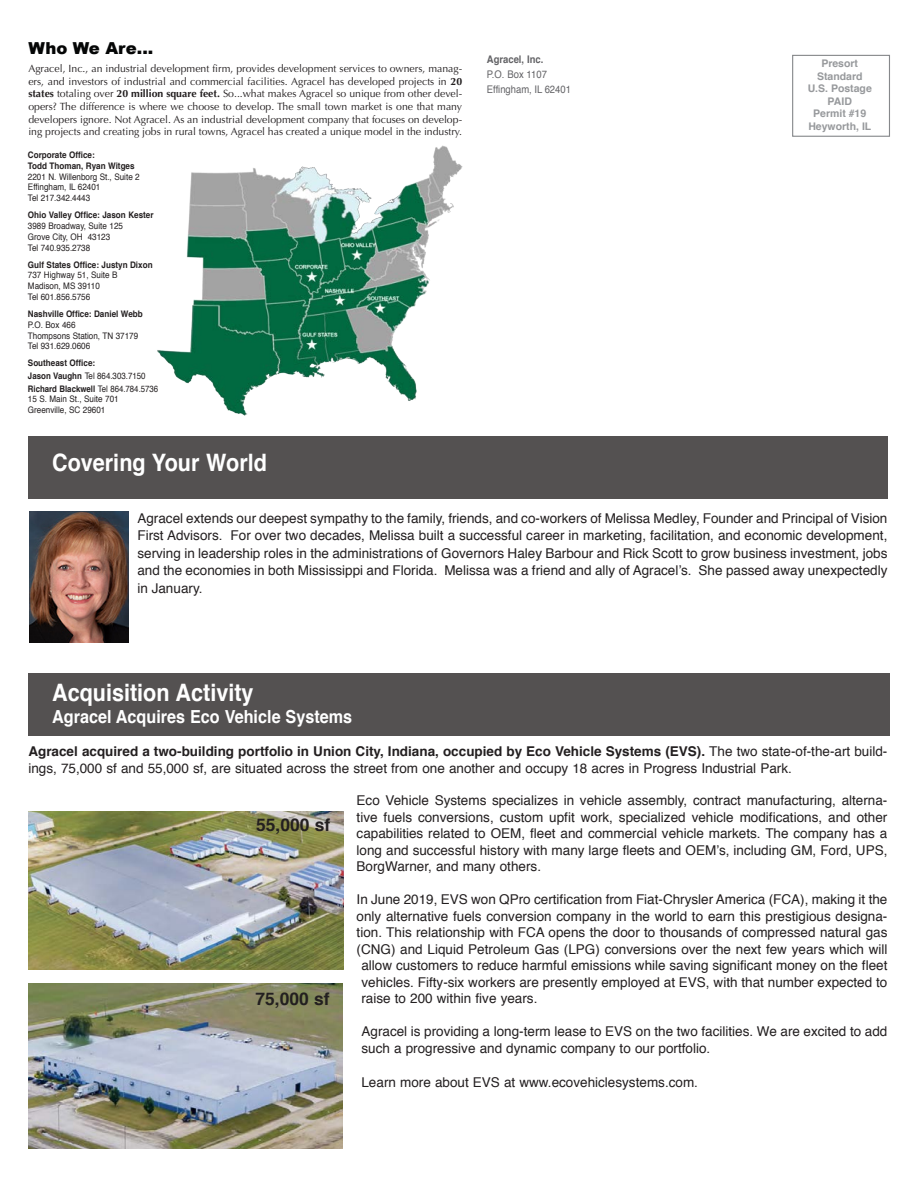
<style>
.page{position:relative;width:918px;height:1188px;background:#fff}
.page>*{position:absolute;margin:0;border:0;box-sizing:border-box;transform-origin:0 0}
.t1{font:700 24px "Helvetica";color:#fff;scale:.9 1}
.t2{font:700 18px "Helvetica";color:#fff;scale:.9 1}
.t3{font:700 17.4px "Helvetica";color:#231f20}
.t4{font:900 16.5px "Arial";color:#050606}
.t5{font:13.5px/16.5px "Helvetica";color:#231f20}
.t6{font:10.5px/12.6px "Optima";color:#231f20;text-align:justify}
.t7{font:700 10.5px "Helvetica";color:#97999c}
.t8{font:10.5px "Helvetica";color:#636366;scale:.9 1}
.t9{font:700 10.5px "Helvetica";color:#636366;scale:.9 1}
.t10{font:9px "Helvetica";color:#231f20;scale:.9 1}
.t11{font:700 9px "Helvetica";color:#231f20;scale:.9 1}
.t12{font:700 9px "Helvetica";color:#231f20;scale:.87 1}
.t13{font:9px "Helvetica";color:#231f20;scale:.88 1}
.s1{font-weight:700}
.s2{font-weight:400}
</style>
<div class="page">
<div style="left:28px;top:673px;width:862px;height:62px;background:#545151"></div>
<div style="left:792px;top:55px;width:98px;height:82px;border:1px solid #86888b"></div>
<img style="left:157px;top:145px;width:305px;height:271px">
<div style="left:28px;top:436px;width:859px;height:62px;background:#545151"></div>
<img style="left:29px;top:984px;width:314px;height:165px">
<img style="left:28px;top:811px;width:315px;height:159px">
<img style="left:30px;top:512px;width:98px;height:130px">
<p class="t4" style="left:28px;top:36px;width:127px">Who We Are...</p>
<p class="t6" style="left:28px;top:62px;width:435px">Agracel, Inc., an industrial development firm, provides development services to owners, manag&shy;ers, and investors of industrial and commercial facilities. Agracel has developed projects in <span class="s1">20 states</span> totaling over <span class="s1">20 million square feet.</span> So...what makes Agracel so unique from other devel&shy;opers? The difference is where we choose to develop. The small town market is one that many developers ignore. Not Agracel. As an industrial development company that focuses on develop&shy;ing projects and creating jobs in rural towns, Agracel has created a unique model in the industry.</p>
<p class="t11" style="left:28px;top:147px;width:76px">Corporate Office:</p>
<p class="t11" style="left:28px;top:158px;width:120px">Todd Thoman, Ryan Witges</p>
<p class="t10" style="left:28px;top:169px;width:126px">2201 N. Willenborg St., Suite 2</p>
<p class="t10" style="left:28px;top:180px;width:82px">Effingham, IL 62401</p>
<p class="t10" style="left:28px;top:191px;width:71px">Tel 217.342.4443</p>
<p class="t11" style="left:28px;top:208px;width:141px">Ohio Valley Office: Jason Kester</p>
<p class="t10" style="left:28px;top:219px;width:107px">3989 Broadway, Suite 125</p>
<p class="t10" style="left:28px;top:230px;width:93px">Grove City, OH 43123</p>
<p class="t10" style="left:28px;top:241px;width:71px">Tel 740.935.2738</p>
<p class="t11" style="left:28px;top:257px;width:140px">Gulf States Office: Justyn Dixon</p>
<p class="t10" style="left:28px;top:268px;width:101px">737 Highway 51, Suite B</p>
<p class="t10" style="left:28px;top:279px;width:81px">Madison, MS 39110</p>
<p class="t10" style="left:28px;top:290px;width:71px">Tel 601.856.5756</p>
<p class="t11" style="left:28px;top:306px;width:129px">Nashville Office: Daniel Webb</p>
<p class="t10" style="left:28px;top:318px;width:54px">P.O. Box 466</p>
<p class="t10" style="left:28px;top:328px;width:124px">Thompsons Station, TN 37179</p>
<p class="t10" style="left:28px;top:339px;width:71px">Tel 931.629.0606</p>
<p class="t11" style="left:28px;top:356px;width:76px">Southeast Office:</p>
<p class="t13" style="left:28px;top:369px;width:135px"><span class="s1">Jason Vaughn</span> Tel 864.303.7150</p>
<p class="t12" style="left:28px;top:381px;width:151px">Richard Blackwell <span class="s2">Tel 864.784.5736</span></p>
<p class="t10" style="left:28px;top:392px;width:102px">15 S. Main St., Suite 701</p>
<p class="t10" style="left:28px;top:403px;width:88px">Greenville, SC 29601</p>
<p class="t1" style="left:52px;top:443px;width:240px">Covering Your World</p>
<p class="t9" style="left:487px;top:51px;width:64px">Agracel, Inc.</p>
<p class="t8" style="left:487px;top:67px;width:68px">P.O. Box 1107</p>
<p class="t8" style="left:487px;top:82px;width:95px">Effingham, IL 62401</p>
<p class="t7" style="left:821px;top:55px;width:38px">Presort</p>
<p class="t7" style="left:817px;top:67px;width:47px">Standard</p>
<p class="t7" style="left:808px;top:80px;width:66px">U.S. Postage</p>
<p class="t7" style="left:828px;top:93px;width:26px">PAID</p>
<p class="t7" style="left:813px;top:105px;width:55px">Permit #19</p>
<p class="t7" style="left:808px;top:118px;width:65px">Heyworth, IL</p>
<p class="t5" style="left:137px;top:510px;width:751px;line-height:17.4px;text-align:justify">Agracel extends our deepest sympathy to the family, friends, and co-workers of Melissa Medley, Founder and Principal of Vision First Advisors. For over two decades, Melissa built a successful career in marketing, facilitation, and economic development, serving in leadership roles in the administrations of Governors Haley Barbour and Rick Scott to grow business investment, jobs and the economies in both Mississippi and Florida. Melissa was a friend and ally of Agracel’s. She passed away unexpectedly in January.</p>
<p class="t1" style="left:52px;top:674px;width:225px">Acquisition Activity</p>
<p class="t2" style="left:52px;top:702px;width:335px">Agracel Acquires Eco Vehicle Systems</p>
<p class="t5" style="left:28px;top:743px;width:861px"><span class="s1">Agracel acquired a two-building portfolio in Union City, Indiana, occupied by Eco Vehicle Systems (EVS).</span> The two state-of-the-art build&shy;ings, 75,000 sf and 55,000 sf, are situated across the street from one another and occupy 18 acres in Progress Industrial Park.</p>
<p class="t5" style="left:357px;top:793px;width:532px;text-align:justify">Eco Vehicle Systems specializes in vehicle assembly, contract manufacturing, alterna&shy;tive fuels conversions, custom upfit work, specialized vehicle modifications, and other capabilities related to OEM, fleet and commercial vehicle markets. The company has a long and successful history with many large fleets and OEM’s, including GM, Ford, UPS, BorgWarner, and many others.</p>
<p class="t5" style="left:357px;top:892px;width:532px">In June 2019, EVS won QPro certification from Fiat-Chrysler America (FCA), making it the</p>
<p class="t5" style="left:357px;top:908px;width:532px">only alternative fuels conversion company in the world to earn this prestigious designa-</p>
<p class="t5" style="left:357px;top:925px;width:532px">tion. This relationship with FCA opens the door to thousands of compressed natural gas</p>
<p class="t5" style="left:357px;top:941px;width:532px">(CNG) and Liquid Petroleum Gas (LPG) conversions over the next few years which will</p>
<p class="t5" style="left:361px;top:958px;width:527px">allow customers to reduce harmful emissions while saving significant money on the fleet</p>
<p class="t5" style="left:361px;top:974px;width:527px">vehicles. Fifty-six workers are presently employed at EVS, with that number expected to</p>
<p class="t5" style="left:361px;top:991px;width:177px">raise to 200 within five years.</p>
<p class="t5" style="left:361px;top:1024px;width:527px">Agracel is providing a long-term lease to EVS on the two facilities. We are excited to add such a progressive and dynamic company to our portfolio.</p>
<p class="t5" style="left:361px;top:1074px;width:338px">Learn more about EVS at www.ecovehiclesystems.com.</p>
<p class="t3" style="left:256px;top:811px;width:76px">55,000 sf</p>
<p class="t3" style="left:256px;top:985px;width:76px">75,000 sf</p>
</div>
